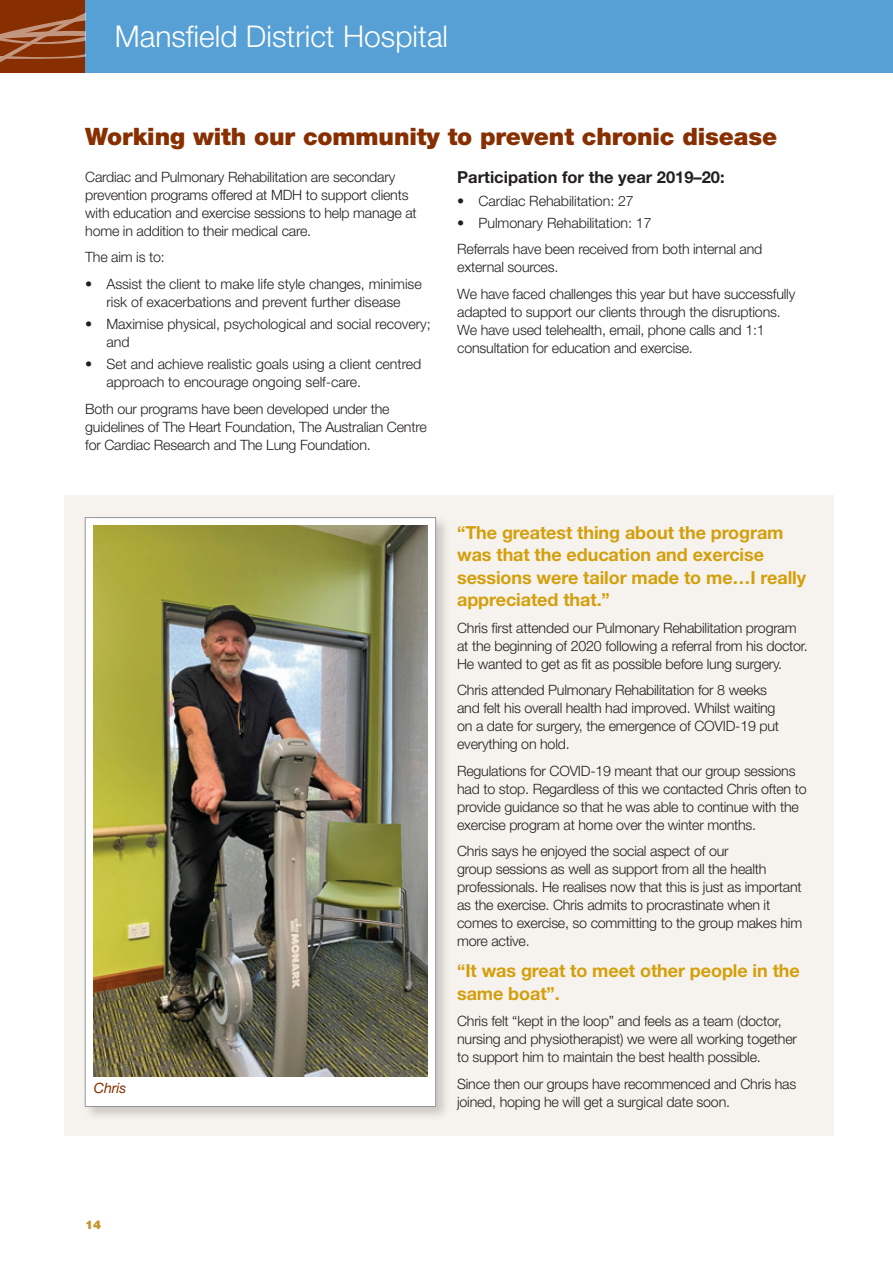
<style>
.page{position:relative;width:893px;height:1263px;background:#fff}
.page>*{position:absolute;margin:0;border:0;box-sizing:border-box;transform-origin:0 0}
.t1{font:300 30px "Helvetica Neue LT Std";color:#fff}
.t2{font:900 24px "Helvetica Neue LT Std";letter-spacing:-.005em;color:#882f01}
.t3{font:700 18px/22.5px "Helvetica Neue LT Std";letter-spacing:-.005em;color:#d49f0c}
.t4{font:700 16.5px "Helvetica Neue LT Std";color:#231f20}
.t5{font:300 14.25px/18px "Helvetica Neue LT Std";letter-spacing:-.015em;color:#231f20}
.t6{font:italic 14.25px "Helvetica Neue LT Std";letter-spacing:-.005em;color:#882f01}
.t7{font:900 12px "Helvetica Neue LT Std";color:#c6932b}
</style>
<div class="page">
<div style="left:0;top:0;width:893px;height:72px;background:#56a0d5"></div>
<svg style="left:0;top:0;width:85px;height:72px;background:#94451b"></svg>
<div style="left:64px;top:495px;width:769px;height:640px;background:#f6f3ee"></div>
<div style="left:83px;top:515px;width:367px;height:606px;background:#231f20;opacity:.2"></div>
<div style="left:85px;top:517px;width:351px;height:590px;background:#fff;border:1px solid #939598"></div>
<img style="left:94px;top:526px;width:334px;height:551px">
<h1 class="t1" style="left:115px;top:18px;width:335px">Mansfield District Hospital</h1>
<h2 class="t2" style="left:85px;top:122px;width:694px">Working with our community to prevent chronic disease</h2>
<p class="t5" style="left:85px;top:167px;width:333px">Cardiac and Pulmonary Rehabilitation are secondary prevention programs offered at MDH to support clients with education and exercise sessions to help manage at home in addition to their medical care.</p>
<p class="t5" style="left:85px;top:248px;width:81px">The aim is to:</p>
<p class="t5" style="left:85px;top:274px;width:338px;text-align:center">• Assist the client to make life style changes, minimise risk of exacerbations and prevent further disease</p>
<p class="t5" style="left:106px;top:315px;width:326px;text-indent:-21px">• Maximise physical, psychological and social recovery; and</p>
<p class="t5" style="left:106px;top:355px;width:316px;text-indent:-21px">• Set and achieve realistic goals using a client centred approach to encourage ongoing self-care.</p>
<p class="t5" style="left:85px;top:399px;width:343px">Both our programs have been developed under the guidelines of The Heart Foundation, The Australian Centre for Cardiac Research and The Lung Foundation.</p>
<p class="t4" style="left:457px;top:167px;width:269px">Participation for the year 2019–20:</p>
<p class="t5" style="left:457px;top:191px;width:178px">• Cardiac Rehabilitation: 27</p>
<p class="t5" style="left:457px;top:209px;width:307px;line-height:26.5px">• Pulmonary Rehabilitation: 17<br>Referrals have been received from both internal and</p>
<p class="t5" style="left:457px;top:254px;width:339px;line-height:26.5px">external sources.<br>We have faced challenges this year but have successfully</p>
<p class="t5" style="left:457px;top:302px;width:325px">adapted to support our clients through the disruptions.<br>We have used telehealth, email, phone calls and 1:1 consultation for education and exercise.</p>
<p class="t6" style="left:94px;top:1079px;width:34px">Chris</p>
<p class="t7" style="left:85px;top:1217px;width:18px">14</p>
<p class="t3" style="left:457px;top:521px;width:351px">“The greatest thing about the program was that the education and exercise sessions were tailor made to me…I really appreciated that.”</p>
<p class="t5" style="left:457px;top:618px;width:352px">Chris first attended our Pulmonary Rehabilitation program at the beginning of 2020 following a referral from his doctor.<br>He wanted to get as fit as possible before lung surgery.</p>
<p class="t5" style="left:457px;top:681px;width:323px">Chris attended Pulmonary Rehabilitation for 8 weeks and felt his overall health had improved. Whilst waiting on a date for surgery, the emergence of COVID-19 put everything on hold.</p>
<p class="t5" style="left:457px;top:761px;width:351px">Regulations for COVID-19 meant that our group sessions had to stop. Regardless of this we contacted Chris often to provide guidance so that he was able to continue with the exercise program at home over the winter months.</p>
<p class="t5" style="left:457px;top:842px;width:347px">Chris says he enjoyed the social aspect of our<br>group sessions as well as support from all the health professionals. He realises now that this is just as important as the exercise. Chris admits to procrastinate when it comes to exercise, so committing to the group makes him more active.</p>
<p class="t3" style="left:457px;top:959px;width:344px">“It was great to meet other people in the same boat”.</p>
<p class="t5" style="left:457px;top:1012px;width:341px">Chris felt “kept in the loop” and feels as a team (doctor, nursing and physiotherapist) we were all working together to support him to maintain the best health possible.</p>
<p class="t5" style="left:457px;top:1074px;width:341px">Since then our groups have recommenced and Chris has joined, hoping he will get a surgical date soon.</p>
</div>
